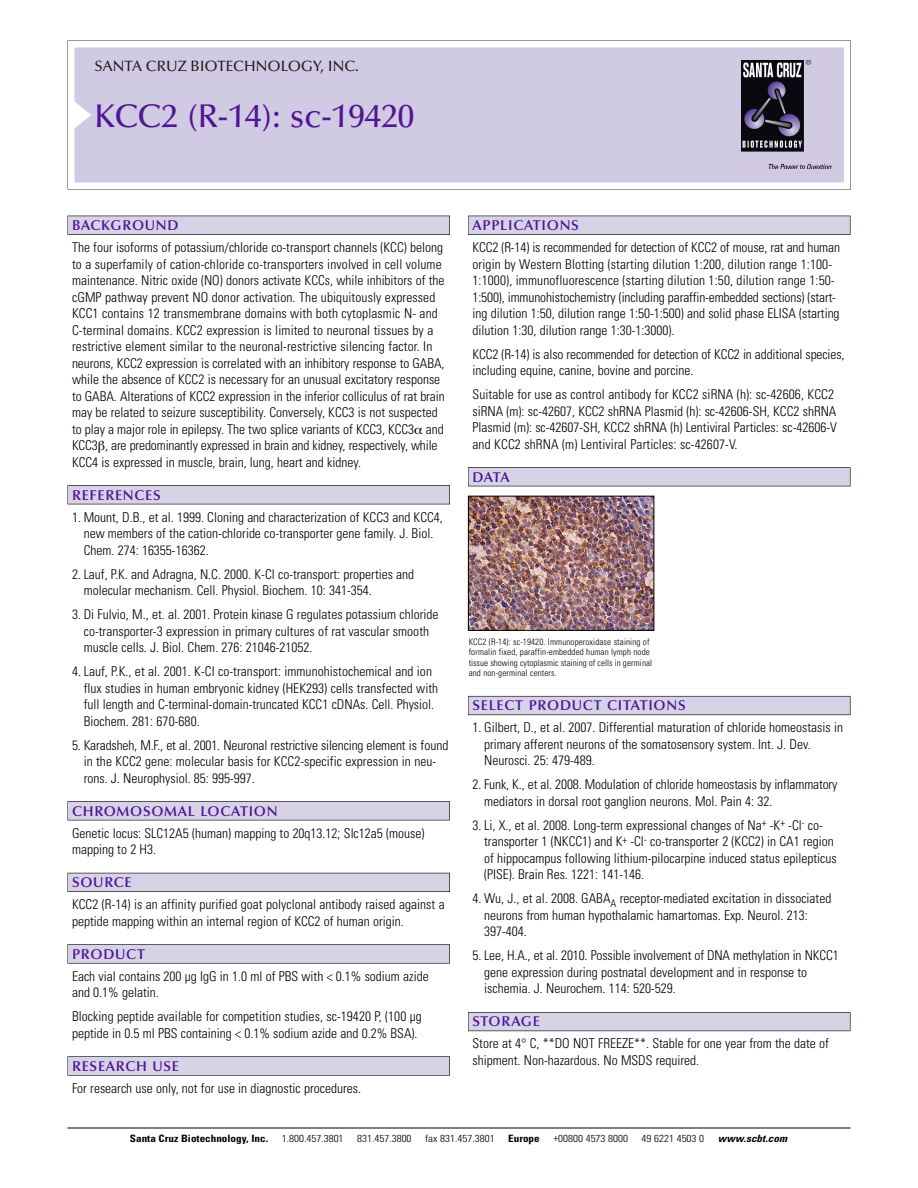
<style>
.page{position:relative;width:918px;height:1188px;background:#fff}
.page>*{position:absolute;margin:0;border:0;box-sizing:border-box;transform-origin:0 0}
.t1{font:500 33px "Optima";color:#511695}
.t2{font:500 15px "Optima";color:#231f20}
.t3{font:600 14.25px "Optima";letter-spacing:.05em;color:#511695}
.t4{font:300 condensed 13.5px/16.5px "Univers";color:#000}
.t5{font:300 condensed 10.2px "Univers";color:#000;scale:1.1 1}
.t6{font:700 condensed 10.2px "Univers";color:#000;scale:1.1 1}
.t7{font:italic 700 condensed 10.2px "Univers";letter-spacing:.005em;color:#000;scale:1.1 1}
.t8{font:300 condensed 9px/10.5px "Univers";letter-spacing:.015em;color:#000}
</style>
<div class="page">
<svg style="left:68px;top:40px;width:783px;height:149px"></svg>
<div style="left:74px;top:47px;width:770px;height:135px;background:#d1cae3"></div>
<img style="left:741px;top:60px;width:90px;height:108px">
<div style="left:68px;top:216px;width:382px;height:19px;background:#525155"></div>
<div style="left:68px;top:216px;width:381px;height:18px;background:#d7d3e7"></div>
<div style="left:68px;top:485px;width:382px;height:19px;background:#525155"></div>
<div style="left:68px;top:486px;width:381px;height:18px;background:#d7d3e7"></div>
<div style="left:68px;top:801px;width:382px;height:19px;background:#545357"></div>
<div style="left:68px;top:802px;width:381px;height:18px;background:#d7d3e7"></div>
<div style="left:68px;top:873px;width:382px;height:19px;background:#54535a"></div>
<div style="left:68px;top:873px;width:381px;height:18px;background:#d7d3e7"></div>
<svg style="left:68px;top:944px;width:382px;height:20px"></svg>
<div style="left:68px;top:945px;width:381px;height:18px;background:#d7d3e7"></div>
<div style="left:68px;top:1056px;width:382px;height:20px;background:#626263"></div>
<div style="left:68px;top:1057px;width:381px;height:18px;background:#d7d3e7"></div>
<div style="left:468px;top:216px;width:382px;height:19px;background:#525155"></div>
<div style="left:468px;top:216px;width:382px;height:18px;background:#d7d3e7"></div>
<div style="left:468px;top:467px;width:382px;height:19px;background:#525155"></div>
<div style="left:468px;top:468px;width:382px;height:18px;background:#d7d3e7"></div>
<div style="left:468px;top:696px;width:382px;height:19px;background:#66646d"></div>
<div style="left:468px;top:697px;width:382px;height:18px;background:#d7d3e7"></div>
<div style="left:468px;top:1012px;width:382px;height:19px;background:#5b5961"></div>
<div style="left:468px;top:1013px;width:382px;height:18px;background:#d7d3e7"></div>
<hr style="left:68px;top:1128px;width:782px;height:1px;background:#000">
<img style="left:470px;top:498px;width:182px;height:131px">
<div style="left:468px;top:496px;width:186px;height:135px;border:1px solid #000"></div>
<p class="t2" style="left:94px;top:61px;width:266px">SANTA CRUZ BIOTECHNOLOGY, INC.</p>
<h1 class="t1" style="left:94px;top:103px;width:321px">KCC2 (R-14): sc-19420</h1>
<p class="t3" style="left:72px;top:219px;width:108px">BACKGROUND</p>
<p class="t4" style="left:72px;top:240px;width:374px">The four isoforms of potassium/chloride co-transport channels (KCC) belong to a superfamily of cation-chloride co-transporters involved in cell volume maintenance. Nitric oxide (NO) donors activate KCCs, while inhibitors of the cGMP pathway prevent NO donor activation. The ubiquitously expressed KCC1 contains 12 transmembrane domains with both cytoplasmic N- and C-terminal domains. KCC2 expression is limited to neuronal tissues by a restrictive element similar to the neuronal-restrictive silencing factor. In neurons, KCC2 expression is correlated with an inhibitory response to GABA, while the absence of KCC2 is necessary for an unusual excitatory response to GABA. Alterations of KCC2 expression in the inferior colliculus of rat brain may be related to seizure susceptibility. Conversely, KCC3 is not suspected to play a major role in epilepsy. The two splice variants of KCC3, KCC3 and KCC3 , are predominantly expressed in brain and kidney, respectively, while KCC4 is expressed in muscle, brain, lung, heart and kidney.</p>
<p class="t3" style="left:72px;top:489px;width:90px">REFERENCES</p>
<p class="t4" style="left:84px;top:510px;width:361px;text-indent:-12px">1. Mount, D.B., et al. 1999. Cloning and characterization of KCC3 and KCC4, new members of the cation-chloride co-transporter gene family. J. Biol.<br>Chem. 274: 16355-16362.</p>
<p class="t4" style="left:84px;top:567px;width:332px;text-indent:-12px">2. Lauf, P.K. and Adragna, N.C. 2000. K-Cl co-transport: properties and molecular mechanism. Cell. Physiol. Biochem. 10: 341-354.</p>
<p class="t4" style="left:84px;top:607px;width:356px;text-indent:-12px">3. Di Fulvio, M., et. al. 2001. Protein kinase G regulates potassium chloride co-transporter-3 expression in primary cultures of rat vascular smooth muscle cells. J. Biol. Chem. 276: 21046-21052.</p>
<p class="t4" style="left:84px;top:664px;width:356px;text-indent:-12px">4. Lauf, P.K., et al. 2001. K-Cl co-transport: immunohistochemical and ion flux studies in human embryonic kidney (HEK293) cells transfected with full length and C-terminal-domain-truncated KCC1 cDNAs. Cell. Physiol.<br>Biochem. 281: 670-680.</p>
<p class="t4" style="left:84px;top:738px;width:366px;text-indent:-12px">5. Karadsheh, M.F., et al. 2001. Neuronal restrictive silencing element is found in the KCC2 gene: molecular basis for KCC2-specific expression in neu&shy;rons. J. Neurophysiol. 85: 995-997.</p>
<p class="t3" style="left:72px;top:805px;width:207px">CHROMOSOMAL LOCATION</p>
<p class="t4" style="left:72px;top:826px;width:354px">Genetic locus: SLC12A5 (human) mapping to 20q13.12; Slc12a5 (mouse) mapping to 2 H3.</p>
<p class="t3" style="left:72px;top:877px;width:61px">SOURCE</p>
<p class="t4" style="left:72px;top:897px;width:374px">KCC2 (R-14) is an affinity purified goat polyclonal antibody raised against a peptide mapping within an internal region of KCC2 of human origin.</p>
<p class="t3" style="left:72px;top:948px;width:74px">PRODUCT</p>
<p class="t4" style="left:72px;top:969px;width:358px">Each vial contains 200 µg IgG in 1.0 ml of PBS with &lt; 0.1% sodium azide and 0.1% gelatin.</p>
<p class="t4" style="left:72px;top:1009px;width:351px">Blocking peptide available for competition studies, sc-19420 P, (100 µg peptide in 0.5 ml PBS containing &lt; 0.1% sodium azide and 0.2% BSA).</p>
<p class="t3" style="left:72px;top:1060px;width:109px">RESEARCH USE</p>
<p class="t4" style="left:72px;top:1081px;width:290px">For research use only, not for use in diagnostic procedures.</p>
<p class="t3" style="left:473px;top:219px;width:108px">APPLICATIONS</p>
<p class="t4" style="left:473px;top:240px;width:369px">KCC2 (R-14) is recommended for detection of KCC2 of mouse, rat and human origin by Western Blotting (starting dilution 1:200, dilution range 1:100- 1:1000), immunofluorescence (starting dilution 1:50, dilution range 1:50- 1:500), immunohistochemistry (including paraffin-embedded sections) (start&shy;ing dilution 1:50, dilution range 1:50-1:500) and solid phase ELISA (starting dilution 1:30, dilution range 1:30-1:3000).</p>
<p class="t4" style="left:473px;top:347px;width:373px">KCC2 (R-14) is also recommended for detection of KCC2 in additional species, including equine, canine, bovine and porcine.</p>
<p class="t4" style="left:473px;top:387px;width:366px">Suitable for use as control antibody for KCC2 siRNA (h): sc-42606, KCC2 siRNA (m): sc-42607, KCC2 shRNA Plasmid (h): sc-42606-SH, KCC2 shRNA Plasmid (m): sc-42607-SH, KCC2 shRNA (h) Lentiviral Particles: sc-42606-V and KCC2 shRNA (m) Lentiviral Particles: sc-42607-V.</p>
<p class="t3" style="left:473px;top:471px;width:39px">DATA</p>
<p class="t8" style="left:469px;top:637px;width:185px">KCC2 (R-14): sc-19420. Immunoperoxidase staining of formalin fixed, paraffin-embedded human lymph node tissue showing cytoplasmic staining of cells in germinal and non-germinal centers.</p>
<p class="t3" style="left:473px;top:700px;width:215px">SELECT PRODUCT CITATIONS</p>
<p class="t4" style="left:484px;top:721px;width:360px;text-indent:-12px">1. Gilbert, D., et al. 2007. Differential maturation of chloride homeostasis in primary afferent neurons of the somatosensory system. Int. J. Dev.<br>Neurosci. 25: 479-489.</p>
<p class="t4" style="left:484px;top:778px;width:355px;text-indent:-12px">2. Funk, K., et al. 2008. Modulation of chloride homeostasis by inflammatory mediators in dorsal root ganglion neurons. Mol. Pain 4: 32.</p>
<p class="t4" style="left:484px;top:818px;width:354px;text-indent:-12px">3. Li, X., et al. 2008. Long-term expressional changes of Na<sup>+</sup> -K<sup>+</sup> -Cl<sup>-</sup> co&shy;transporter 1 (NKCC1) and K<sup>+</sup> -Cl<sup>-</sup> co-transporter 2 (KCC2) in CA1 region of hippocampus following lithium-pilocarpine induced status epilepticus (PISE). Brain Res. 1221: 141-146.</p>
<p class="t4" style="left:484px;top:892px;width:349px;text-indent:-12px">4. Wu, J., et al. 2008. GABA<sub>A</sub> receptor-mediated excitation in dissociated neurons from human hypothalamic hamartomas. Exp. Neurol. 213:<br>397-404.</p>
<p class="t4" style="left:484px;top:949px;width:356px;text-indent:-12px">5. Lee, H.A., et al. 2010. Possible involvement of DNA methylation in NKCC1 gene expression during postnatal development and in response to ischemia. J. Neurochem. 114: 520-529.</p>
<p class="t3" style="left:473px;top:1016px;width:69px">STORAGE</p>
<p class="t4" style="left:473px;top:1037px;width:358px">Store at 4° C, **DO NOT FREEZE**. Stable for one year from the date of shipment. Non-hazardous. No MSDS required.</p>
<p class="t6" style="left:130px;top:1135px;width:127px">Santa Cruz Biotechnology, Inc.</p>
<p class="t5" style="left:282px;top:1135px;width:58px">1.800.457.3801</p>
<p class="t5" style="left:357px;top:1135px;width:51px">831.457.3800</p>
<p class="t5" style="left:425px;top:1135px;width:65px">fax 831.457.3801</p>
<p class="t6" style="left:508px;top:1135px;width:30px">Europe</p>
<p class="t5" style="left:553px;top:1135px;width:69px">+00800 4573 8000</p>
<p class="t5" style="left:642px;top:1135px;width:58px">49 6221 4503 0</p>
<p class="t7" style="left:718px;top:1135px;width:64px">www.scbt.com</p>
</div>
